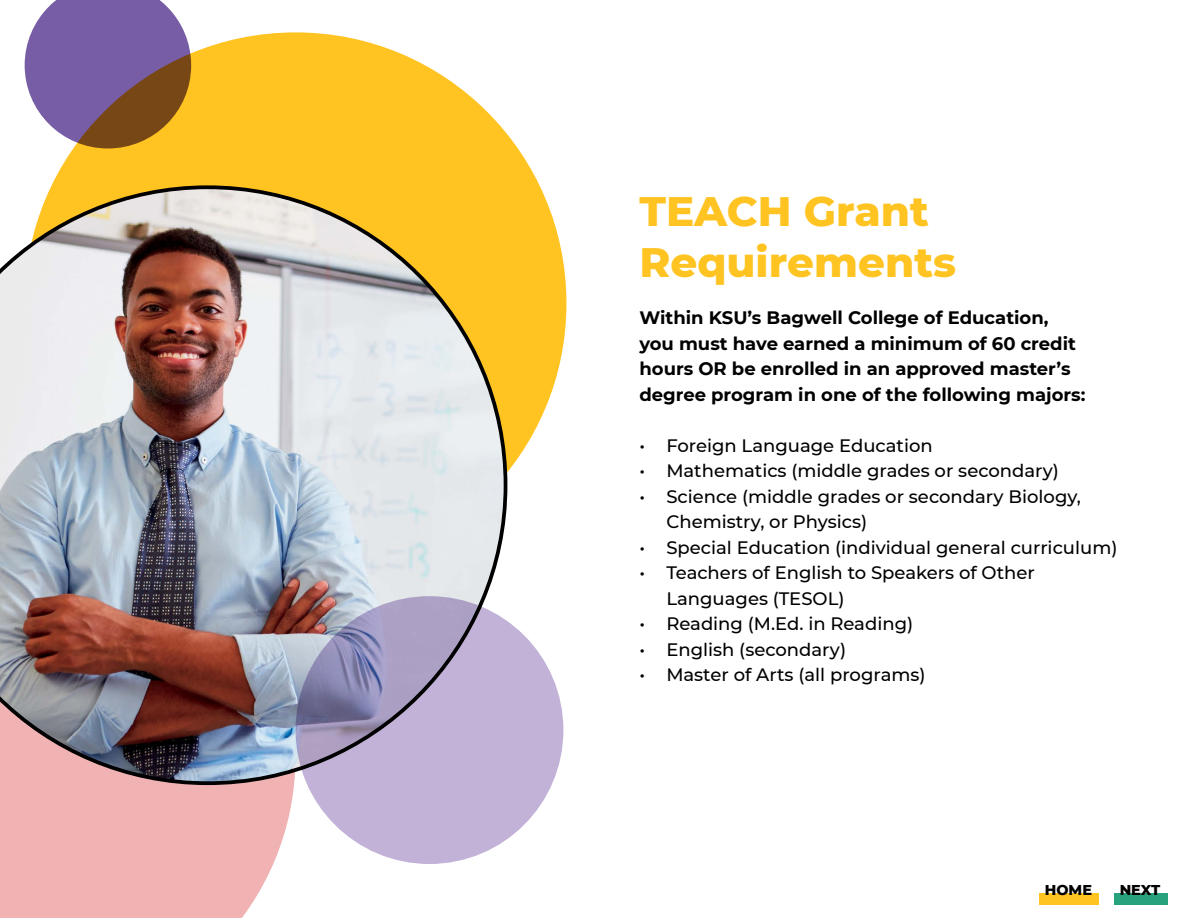
<style>
.page{position:relative;width:1188px;height:918px;background:#fff}
.page>*{position:absolute;margin:0;border:0;box-sizing:border-box;transform-origin:0 0}
.t1{font:800 42px/51px "Montserrat";color:#ffc421}
.t2{font:500 18px/25.5px "Montserrat";color:#000}
.t3{font:700 18px/25.5px "Montserrat";color:#000}
.t4{font:800 14.55px "Montserrat";color:#000}
</style>
<div class="page">
<div style="left:25px;top:32px;width:541px;height:542px;background:#ffc421;border-radius:50%"></div>
<div style="left:0;top:785px;width:294px;height:133px;background:#f0b2b2"></div>
<img style="left:0;top:185px;width:507px;height:600px">
<svg style="left:296px;top:596px;width:267px;height:268px;fill:#c2b2d7"></svg>
<svg style="left:25px;top:0;width:166px;height:148px"></svg>
<div style="left:1114px;top:893px;width:54px;height:12px;background:#28a27c"></div>
<div style="left:1039px;top:893px;width:60px;height:12px;background:#ffc421"></div>
<h1 class="t1" style="left:639px;top:183px;width:318px">TEACH Grant<br>Requirements</h1>
<p class="t3" style="left:639px;top:304px;width:448px">Within KSU’s Bagwell College of Education, you must have earned a minimum of 60 credit hours OR be enrolled in an approved master’s degree program in one of the following majors:</p>
<p class="t2" style="left:639px;top:432px;width:295px">• Foreign Language Education</p>
<p class="t2" style="left:639px;top:457px;width:421px">• Mathematics (middle grades or secondary)</p>
<p class="t2" style="left:666px;top:483px;width:416px;text-indent:-27px">• Science (middle grades or secondary Biology,<br>Chemistry, or Physics)</p>
<p class="t2" style="left:639px;top:534px;width:480px">• Special Education (individual general curriculum)</p>
<p class="t2" style="left:666px;top:559px;width:370px;text-indent:-27px">• Teachers of English to Speakers of Other<br>Languages (TESOL)</p>
<p class="t2" style="left:639px;top:610px;width:275px">• Reading (M.Ed. in Reading)</p>
<p class="t2" style="left:639px;top:636px;width:208px">• English (secondary)</p>
<p class="t2" style="left:639px;top:661px;width:288px">• Master of Arts (all programs)</p>
<p class="t4" style="left:1045px;top:880px;width:49px">HOME</p>
<p class="t4" style="left:1120px;top:880px;width:42px">NEXT</p>
</div>
